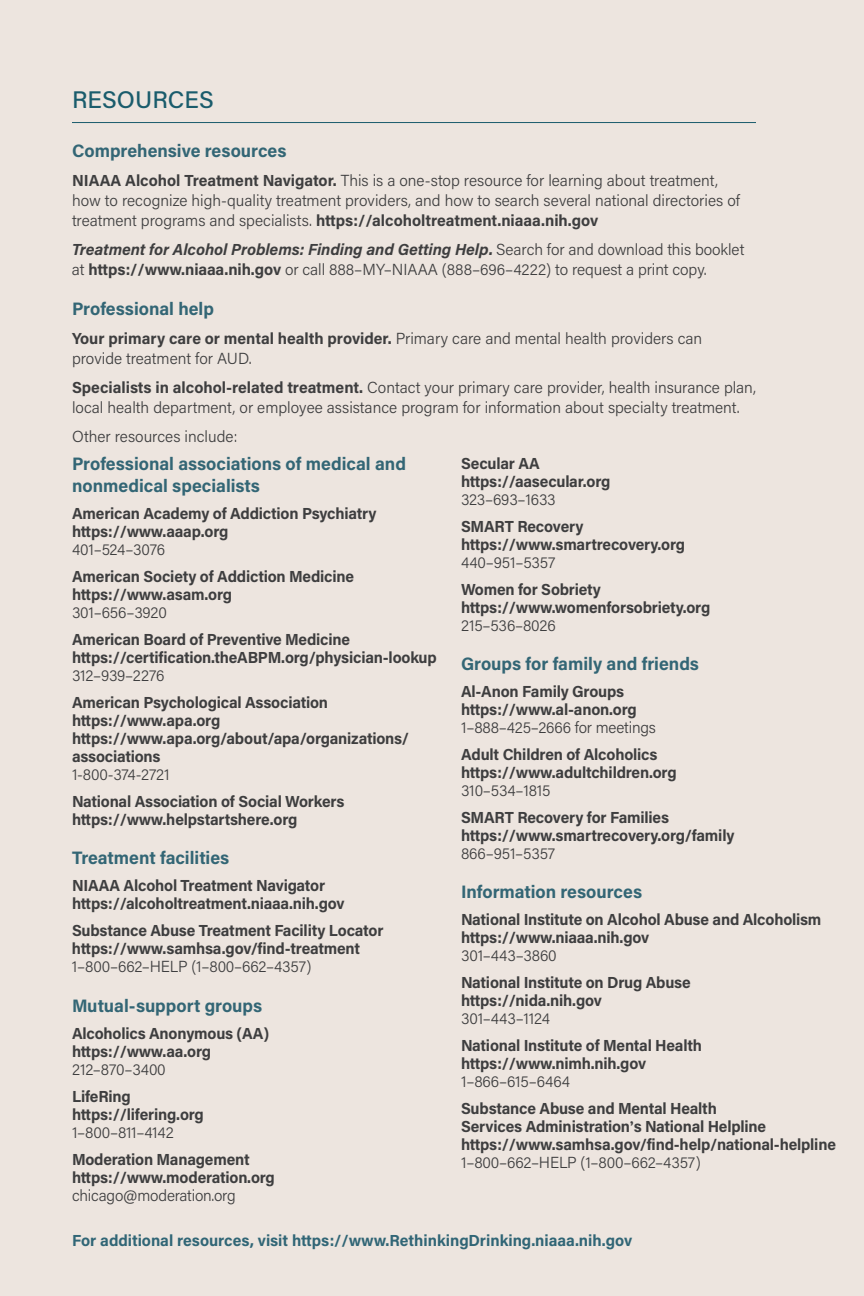
<style>
.page{position:relative;width:864px;height:1296px;background:#ede5df}
.page>*{position:absolute;margin:0;border:0;box-sizing:border-box;transform-origin:0 0}
.t1{font:500 24px "Acumin Pro";letter-spacing:.005em;color:#1a5c6c}
.t2{font:700 18px/22px "Acumin Pro";color:#336675}
.t3{font:700 16px/18px "Acumin Pro";letter-spacing:-.01em;color:#3e3e3f}
.t4{font:300 16px/20px "Acumin Pro";color:#3e3e3f}
.t5{font:700 16px "Acumin Pro";color:#316676}
.s1{font-weight:700}
.s2{font-weight:700;font-style:italic}
.s3{font-weight:300}
.s4{font-family:"Proxima Nova"}
</style>
<div class="page">
<hr style="left:72px;top:122px;width:684px;height:1px;background:#1a5c6c">
<h2 class="t1" style="left:72px;top:83px;width:143px">RESOURCES</h2>
<h3 class="t2" style="left:72px;top:139px;width:216px">Comprehensive resources</h3>
<p class="t4" style="left:72px;top:169px;width:670px"><span class="s1">NIAAA Alcohol Treatment Navigator.</span> This is a one-stop resource for learning about treatment, how to recognize high-quality treatment providers, and how to search several national directories of treatment programs and specialists. <span class="s1">https://alcoholtreatment.niaaa.nih.gov</span></p>
<p class="t4" style="left:72px;top:238px;width:674px"><span class="s2">Treatment for Alcohol Problems: Finding and Getting Help</span><span class="s1">.</span>Search for and download this booklet at <span class="s1">https://www.niaaa.nih.gov</span> or call 888–MY–NIAAA (888–696–4222) to request a print copy.</p>
<h3 class="t2" style="left:72px;top:297px;width:143px">Professional help</h3>
<p class="t4" style="left:72px;top:327px;width:632px"><span class="s1">Your primary care or mental health provider.</span> Primary care and mental health providers can provide treatment for AUD.</p>
<p class="t4" style="left:72px;top:376px;width:685px"><span class="s1">Specialists in alcohol-related treatment.</span> Contact your primary care provider, health insurance plan, local health department, or employee assistance program for information about specialty treatment.</p>
<p class="t4" style="left:72px;top:425px;width:167px">Other resources include:</p>
<h3 class="t2" style="left:72px;top:452px;width:335px">Professional associations of medical and nonmedical specialists</h3>
<p class="t3" style="left:72px;top:504px;width:306px">American Academy of Addiction Psychiatry https://www.aaap.org<br><span class="s3">401–524–3076</span></p>
<p class="t3" style="left:72px;top:567px;width:284px">American Society of Addiction Medicine https://www.asam.org<br><span class="s3">301–656–3920</span></p>
<p class="t3" style="left:72px;top:630px;width:366px">American Board of Preventive Medicine https://certification.theABPM.org/physician-lookup<br><span class="s3">312–939–2276</span></p>
<p class="t3" style="left:72px;top:693px;width:339px">American Psychological Association https://www.apa.org https://www.apa.org/about/apa/organizations/ associations<br><span class="s3">1-800-374-2721</span></p>
<p class="t3" style="left:72px;top:792px;width:274px">National Association of Social Workers https://www.helpstartshere.org</p>
<h3 class="t2" style="left:72px;top:846px;width:159px">Treatment facilities</h3>
<p class="t3" style="left:72px;top:876px;width:274px">NIAAA Alcohol Treatment Navigator https://alcoholtreatment.niaaa.nih.gov</p>
<p class="t3" style="left:72px;top:921px;width:313px">Substance Abuse Treatment Facility Locator https://www.samhsa.gov/find-treatment<br><span class="s3">1–800–662–HELP (1–800–662–4357)</span></p>
<h3 class="t2" style="left:72px;top:994px;width:192px">Mutual-support groups</h3>
<p class="t3" style="left:72px;top:1023px;width:199px">Alcoholics Anonymous (AA) https://www.aa.org<br><span class="s3">212–870–3400</span></p>
<p class="t3" style="left:72px;top:1086px;width:133px">LifeRing https://lifering.org<br><span class="s3">1–800–811–4142</span></p>
<p class="t3" style="left:72px;top:1149px;width:204px">Moderation Management https://www.moderation.org <span class="s3">chicago@moderation.org</span></p>
<p class="t3" style="left:461px;top:453px;width:151px">Secular AA https://aasecular.org<br><span class="s3">323–693–1633</span></p>
<p class="t3" style="left:461px;top:516px;width:225px">SMART Recovery https://www.smartrecovery.org<br><span class="s3">440–951–5357</span></p>
<p class="t3" style="left:461px;top:579px;width:251px">Women for Sobriety https://www.womenforsobriety.org<br><span class="s3">215–536–8026</span></p>
<h3 class="t2" style="left:461px;top:652px;width:239px">Groups for family and friends</h3>
<p class="t3" style="left:461px;top:682px;width:196px">Al-Anon Family Groups https://www.al-anon.org<br><span class="s3">1–888–425–2666 for meetings</span></p>
<p class="t3" style="left:461px;top:745px;width:217px">Adult Children of Alcoholics https://www.adultchildren.org<br><span class="s3">310–534–1815</span></p>
<p class="t3" style="left:461px;top:808px;width:275px">SMART Recovery for Families https://www.smartrecovery.org/family<br><span class="s3">866–951–5357</span></p>
<h3 class="t2" style="left:461px;top:880px;width:183px">Information resources</h3>
<p class="t3" style="left:461px;top:910px;width:362px">National Institute on Alcohol Abuse and Alcoholism https://www.niaaa.nih.gov<br><span class="s3">301–443–3860</span></p>
<p class="t3" style="left:461px;top:973px;width:231px">National Institute on Drug Abuse https://nida.nih.gov<br><span class="s3">301–443–1124</span></p>
<p class="t3" style="left:461px;top:1036px;width:242px">National Institute of Mental Health https://www.nimh.nih.gov</p>
<p class="t4" style="left:461px;top:1071px;width:110px">1–866–615–6464</p>
<p class="t3" style="left:461px;top:1099px;width:376px">Substance Abuse and Mental Health<br>Services Administration<span class="s4">’</span>s National Helpline https://www.samhsa.gov/find-help/national-helpline <span class="s3">1–800–662–HELP (1–800–662–4357)</span></p>
<p class="t5" style="left:72px;top:1229px;width:562px">For additional resources, visit https://www.RethinkingDrinking.niaaa.nih.gov</p>
</div>
